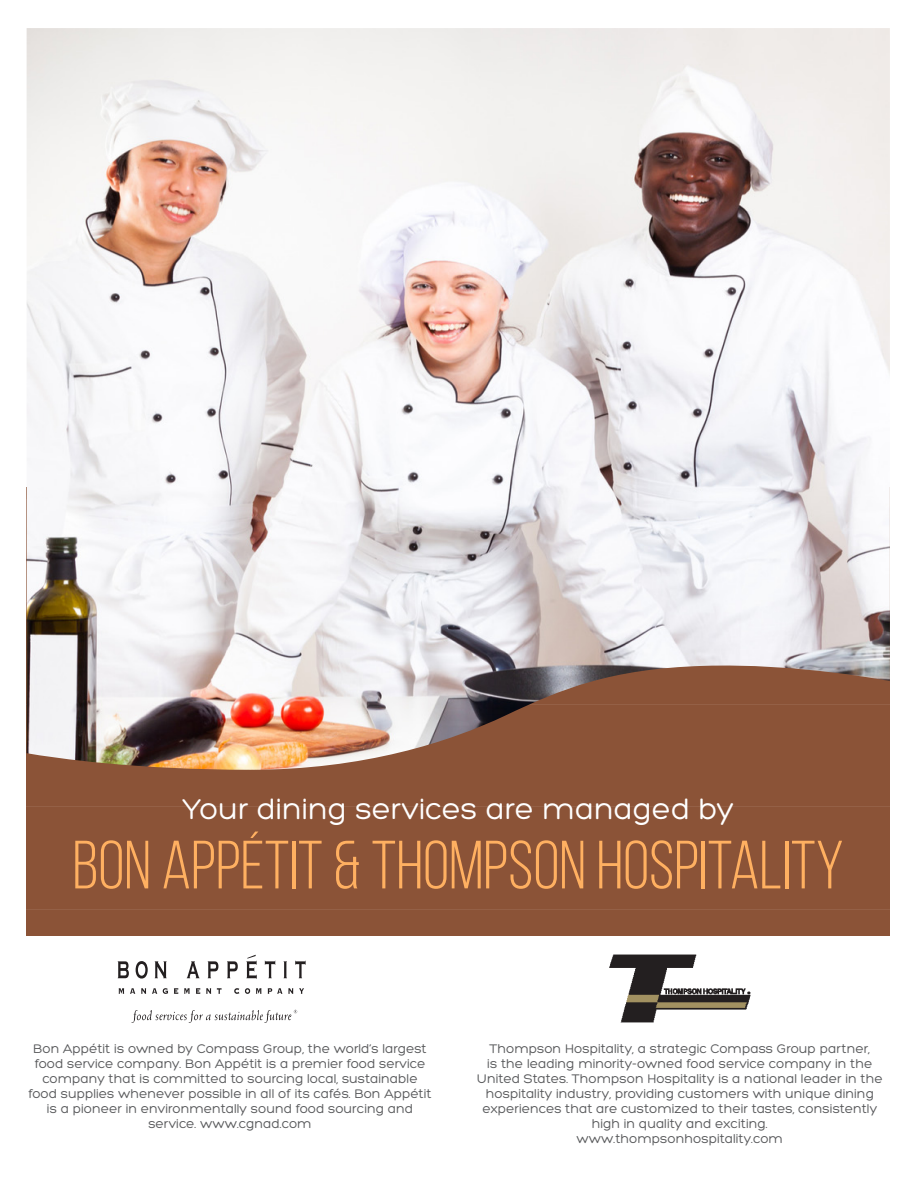
<style>
.page{position:relative;width:918px;height:1188px;background:#fff}
.page>*{position:absolute;margin:0;border:0;box-sizing:border-box;transform-origin:0 0}
.t1{font:68.1px "Bebas Neue";color:#ffb061}
.t2{font:30.75px "Hero";color:#fff}
.t3{font:13.5px/15px "Hero";color:#57585a;text-align:center}
</style>
<div class="page">
<img style="left:609px;top:955px;width:141px;height:68px">
<div style="left:27px;top:770px;width:863px;height:165px;background:#8b5337"></div>
<img style="left:27px;top:28px;width:863px;height:742px">
<svg style="left:119px;top:988px;width:185px;height:6px"></svg>
<svg style="left:118px;top:955px;width:188px;height:24px"></svg>
<svg style="left:131px;top:1010px;width:166px;height:13px"></svg>
<p class="t2" style="left:182px;top:793px;width:553px">Your dining services are managed by</p>
<p class="t1" style="left:73px;top:828px;width:773px">BON APPÉTIT &amp; THOMPSON HOSPITALITY</p>
<p class="t3" style="left:28px;top:1042px;width:405px">Bon Appétit is owned by Compass Group, the world’s largest food service company. Bon Appétit is a premier food service company that is committed to sourcing local, sustainable food supplies whenever possible in all of its cafés. Bon Appétit is a pioneer in environmentally sound food sourcing and service. www.cgnad.com</p>
<p class="t3" style="left:477px;top:1042px;width:407px">Thompson Hospitality, a strategic Compass Group partner,<br>is the leading minority-owned food service company in the United States. Thompson Hospitality is a national leader in the hospitality industry, providing customers with unique dining experiences that are customized to their tastes, consistently high in quality and exciting.</p>
<p class="t3" style="left:577px;top:1132px;width:208px">www.thompsonhospitality.com</p>
</div>
